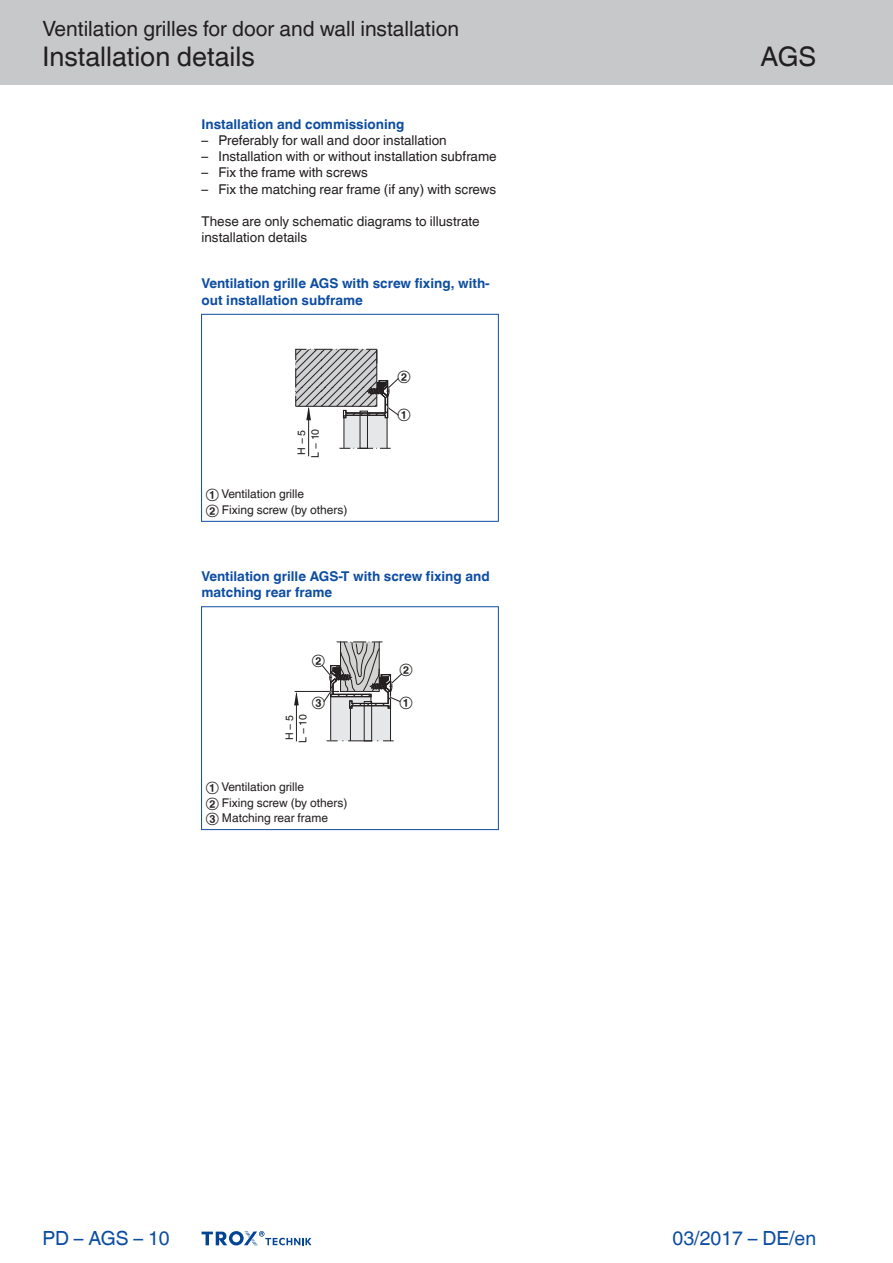
<style>
.page{position:relative;width:893px;height:1263px;background:#fff}
.page>*{position:absolute;margin:0;border:0;box-sizing:border-box;transform-origin:0 0}
.t1{font:27px "TROX Helvetica";color:#231f20}
.t2{font:21px "TROX Helvetica";color:#231f20}
.t3{font:19.5px "TROX Helvetica";color:#0d4da1}
.t4{font:13.5px/16.2px "TROX Helvetica";color:#231f20}
.t5{font:700 13.5px/16.2px "TROX Helvetica";color:#0d4da1}
.t6{font:12px/15.8px "TROX Helvetica";color:#231f20}
.t7{font:12px "TROX Helvetica";color:#1d1d1b}
.t8{font:10.5px/13.5px "TROX Helvetica";color:#1d1d1b}
</style>
<div class="page">
<div style="left:0;top:0;width:893px;height:85px;background:#c7c8ca"></div>
<svg style="left:202px;top:1231px;width:110px;height:15px"></svg>
<hr style="left:308px;top:408px;width:1px;height:48px;background:#231f20">
<svg style="left:295px;top:348px;width:104px;height:101px"></svg>
<hr style="left:201px;top:314px;width:1px;height:208px;background:#0d4da1">
<hr style="left:498px;top:314px;width:1px;height:208px;background:#0d4da1">
<hr style="left:201px;top:314px;width:297px;height:1px;background:#0d4da1">
<hr style="left:201px;top:521px;width:297px;height:1px;background:#0d4da1">
<hr style="left:296px;top:693px;width:1px;height:48px;background:#231f20">
<svg style="left:294px;top:691px;width:5px;height:14px"></svg>
<hr style="left:295px;top:691px;width:44px;height:1px;background:#231f20">
<svg style="left:320px;top:641px;width:82px;height:101px"></svg>
<hr style="left:201px;top:606px;width:1px;height:224px;background:#0d4da1">
<hr style="left:498px;top:606px;width:1px;height:224px;background:#0d4da1">
<hr style="left:201px;top:606px;width:297px;height:1px;background:#0d4da1">
<hr style="left:201px;top:829px;width:297px;height:1px;background:#0d4da1">
<h2 class="t2" style="left:43px;top:17px;width:418px">Ventilation grilles for door and wall installation</h2>
<h1 class="t1" style="left:43px;top:41px;width:214px">Installation details</h1>
<p class="t5" style="left:202px;top:116px;width:204px">Installation and commissioning</p>
<p class="t4" style="left:202px;top:132px;width:247px">– Preferably for wall and door installation</p>
<p class="t4" style="left:202px;top:148px;width:297px">– Installation with or without installation subframe</p>
<p class="t4" style="left:202px;top:165px;width:168px">– Fix the frame with screws</p>
<p class="t4" style="left:202px;top:181px;width:296px">– Fix the matching rear frame (if any) with screws</p>
<p class="t4" style="left:202px;top:213px;width:280px">These are only schematic diagrams to illustrate installation details</p>
<p class="t5" style="left:202px;top:276px;width:290px">Ventilation grille AGS with screw fixing, with&shy;out installation subframe</p>
<p class="t7" style="left:398px;top:368px;width:15px">②</p>
<p class="t8" style="left:295px;top:458px;width:30px;rotate:-90deg">H − 5<br>L − 10</p>
<p class="t6" style="left:206px;top:486px;width:143px">① Ventilation grille<br>② Fixing screw (by others)</p>
<p class="t7" style="left:398px;top:406px;width:15px">①</p>
<p class="t5" style="left:202px;top:568px;width:290px">Ventilation grille AGS-T with screw fixing and matching rear frame</p>
<p class="t7" style="left:312px;top:653px;width:15px">②</p>
<p class="t7" style="left:312px;top:694px;width:15px">③</p>
<p class="t8" style="left:283px;top:743px;width:30px;rotate:-90deg">H − 5<br>L − 10</p>
<p class="t6" style="left:206px;top:779px;width:143px">① Ventilation grille<br>② Fixing screw (by others)<br>③ Matching rear frame</p>
<p class="t7" style="left:399px;top:662px;width:15px">②</p>
<p class="t7" style="left:399px;top:694px;width:15px">①</p>
<h3 class="t3" style="left:43px;top:1227px;width:129px">PD – AGS – 10</h3>
<h1 class="t1" style="left:761px;top:41px;width:57px">AGS</h1>
<h3 class="t3" style="left:673px;top:1227px;width:145px">03/2017 – DE/en</h3>
</div>
